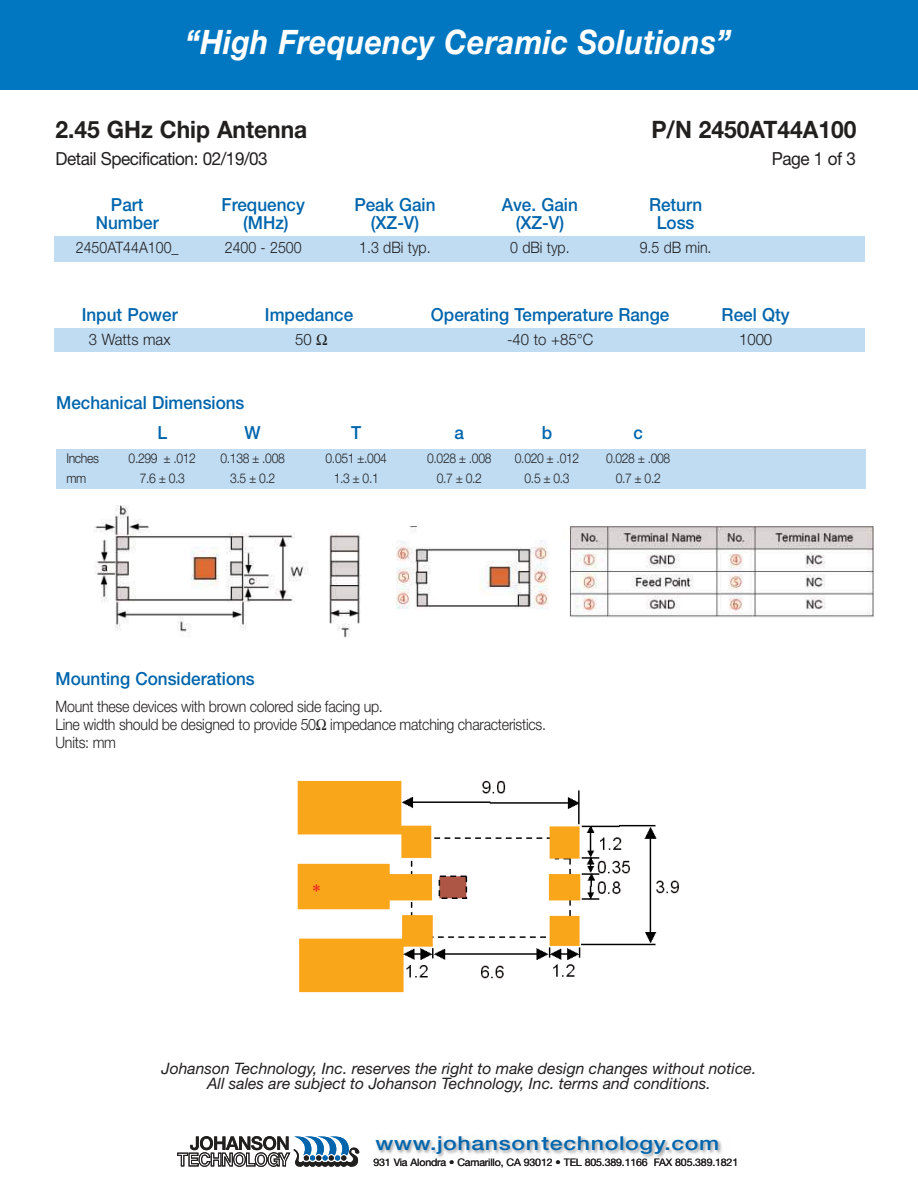
<style>
.page{position:relative;width:918px;height:1188px;background:#fff}
.page>*{position:absolute;margin:0;border:0;box-sizing:border-box;transform-origin:0 0}
.t1{font:italic 700 33.75px "Helvetica Neue";letter-spacing:.01em;color:#fff;scale:.9 1}
.t2{font:700 24px "Helvetica Neue";color:#221f1f;scale:.95 1}
.t3{font:500 19.2px "Helvetica Neue";letter-spacing:.03em;color:#0065ad;scale:1.2 1}
.t4{font:500 18px "Helvetica Neue";color:#0065ad;scale:.95 1}
.t5{font:18px "Helvetica Neue";letter-spacing:-.03em;color:#221f1f;scale:.95 1}
.t6{font:300 15.75px/18px "Helvetica Neue";letter-spacing:-.015em;color:#221f1f;scale:.9 1}
.t7{font:italic 15.75px/15.8px "Helvetica Neue";color:#221f1f;text-align:center}
.t8{font:300 15.75px "Helvetica Neue";letter-spacing:-.015em;color:#221f1f;scale:.95 1}
.t9{font:300 13.5px "Helvetica Neue";letter-spacing:-.03em;color:#221f1f;scale:.9 1}
.t10{font:10.65px "Helvetica Neue";letter-spacing:-.015em;color:#221f1f}
</style>
<div class="page">
<div style="left:56px;top:449px;width:810px;height:39px;background:#bfdcf3"></div>
<img style="left:396px;top:527px;width:477px;height:91px">
<img style="left:95px;top:506px;width:265px;height:132px">
<div style="left:0;top:0;width:918px;height:90px;background:#0077c0"></div>
<svg style="left:376px;top:1136px;width:346px;height:23px"></svg>
<svg style="left:177px;top:1136px;width:182px;height:31px"></svg>
<div style="left:54px;top:328px;width:810px;height:24px;background:#bfdcf3"></div>
<div style="left:54px;top:236px;width:810px;height:26px;background:#bfdcf3"></div>
<img style="left:297px;top:780px;width:382px;height:213px">
<h1 class="t1" style="left:185px;top:29px;width:608px">“High Frequency Ceramic Solutions”</h1>
<h2 class="t2" style="left:56px;top:120px;width:267px">2.45 GHz Chip Antenna</h2>
<h2 class="t2" style="left:651px;top:120px;width:217px">P/N 2450AT44A100</h2>
<p class="t5" style="left:56px;top:152px;width:225px">Detail Specification: 02/19/03</p>
<p class="t5" style="left:772px;top:152px;width:90px">Page 1 of 3</p>
<p class="t4" style="left:111px;top:198px;width:36px">Part</p>
<p class="t4" style="left:222px;top:198px;width:89px">Frequency</p>
<p class="t4" style="left:354px;top:198px;width:87px">Peak Gain</p>
<p class="t4" style="left:502px;top:198px;width:81px">Ave. Gain</p>
<p class="t4" style="left:649px;top:198px;width:57px">Return</p>
<p class="t4" style="left:96px;top:216px;width:68px">Number</p>
<p class="t4" style="left:243px;top:216px;width:49px">(MHz)</p>
<p class="t4" style="left:371px;top:216px;width:53px">(XZ-V)</p>
<p class="t4" style="left:516px;top:216px;width:53px">(XZ-V)</p>
<p class="t4" style="left:657px;top:216px;width:41px">Loss</p>
<p class="t6" style="left:76px;top:240px;width:116px">2450AT44A100_</p>
<p class="t6" style="left:225px;top:240px;width:87px">2400 - 2500</p>
<p class="t6" style="left:359px;top:240px;width:81px">1.3 dBi typ.</p>
<p class="t6" style="left:510px;top:240px;width:68px">0 dBi typ.</p>
<p class="t6" style="left:640px;top:240px;width:81px">9.5 dB min.</p>
<p class="t4" style="left:82px;top:308px;width:103px">Input Power</p>
<p class="t4" style="left:265px;top:308px;width:94px">Impedance</p>
<p class="t4" style="left:431px;top:308px;width:253px">Operating Temperature Range</p>
<p class="t4" style="left:722px;top:308px;width:73px">Reel Qty</p>
<p class="t8" style="left:89px;top:334px;width:88px">3 Watts max</p>
<p class="t8" style="left:295px;top:334px;width:19px">50</p>
<p class="t8" style="left:507px;top:334px;width:92px">-40 to +85°C</p>
<p class="t8" style="left:739px;top:334px;width:37px">1000</p>
<p class="t4" style="left:56px;top:396px;width:200px">Mechanical Dimensions</p>
<p class="t4" style="left:157px;top:426px;width:12px">L</p>
<p class="t4" style="left:245px;top:426px;width:18px">W</p>
<p class="t4" style="left:351px;top:426px;width:12px">T</p>
<p class="t4" style="left:455px;top:426px;width:12px">a</p>
<p class="t4" style="left:542px;top:426px;width:12px">b</p>
<p class="t4" style="left:633px;top:426px;width:12px">c</p>
<p class="t9" style="left:66px;top:453px;width:38px">Inches</p>
<p class="t9" style="left:129px;top:453px;width:76px">0.299 ± .012</p>
<p class="t9" style="left:221px;top:453px;width:73px">0.138 ± .008</p>
<p class="t9" style="left:326px;top:453px;width:70px">0.051 ±.004</p>
<p class="t9" style="left:427px;top:453px;width:73px">0.028 ± .008</p>
<p class="t9" style="left:515px;top:453px;width:73px">0.020 ± .012</p>
<p class="t9" style="left:606px;top:453px;width:73px">0.028 ± .008</p>
<p class="t9" style="left:66px;top:473px;width:24px">mm</p>
<p class="t9" style="left:140px;top:473px;width:52px">7.6 ± 0.3</p>
<p class="t9" style="left:230px;top:473px;width:52px">3.5 ± 0.2</p>
<p class="t9" style="left:334px;top:473px;width:52px">1.3 ± 0.1</p>
<p class="t9" style="left:437px;top:473px;width:52px">0.7 ± 0.2</p>
<p class="t9" style="left:525px;top:473px;width:52px">0.5 ± 0.3</p>
<p class="t9" style="left:616px;top:473px;width:52px">0.7 ± 0.2</p>
<p class="t4" style="left:56px;top:671px;width:211px">Mounting Considerations</p>
<p class="t6" style="left:55px;top:699px;width:547px">Mount these devices with brown colored side facing up.<br>Line width should be designed to provide 50 impedance matching characteristics.<br>Units: mm</p>
<p class="t7" style="left:162px;top:1062px;width:596px">Johanson Technology, Inc. reserves the right to make design changes without notice.<br>All sales are subject to Johanson Technology, Inc. terms and conditions.</p>
<p class="t3" style="left:376px;top:1136px;width:288px">www.johansontechnology.com</p>
<p class="t10" style="left:373px;top:1158px;width:366px">931 Via Alondra • Camarillo, CA 93012 • TEL 805.389.1166 FAX 805.389.1821</p>
</div>
